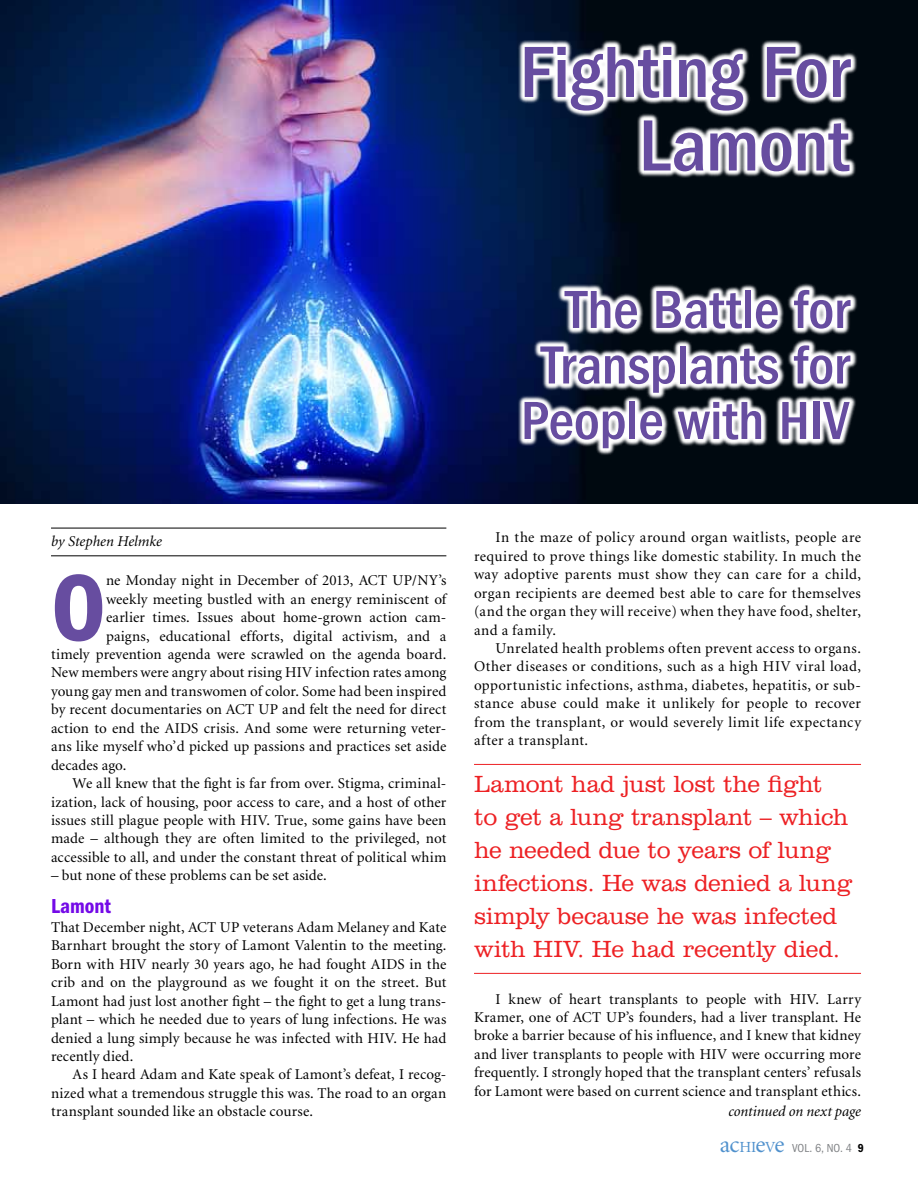
<style>
.page{position:relative;width:918px;height:1188px;background:#fff}
.page>*{position:absolute;margin:0;border:0;box-sizing:border-box;transform-origin:0 0}
.t1{font:600 condensed 97.95px "Franklin Gothic";color:#674da0}
.t2{font:500 condensed 75px/73.5px "Franklin Gothic";letter-spacing:-.01em;color:#674da0;text-align:right}
.t3{font:500 condensed 55.5px/55.5px "Franklin Gothic";letter-spacing:-.005em;color:#674da0;text-align:right}
.t4{font:300 24px/33px "Clarendon BT";letter-spacing:-.01em;color:#ed2124}
.t5{font:600 condensed 21px "Franklin Gothic";color:#740ae7}
.t6{font:15px/18.5px "Minion";letter-spacing:.01em;color:#000;text-align:justify}
.t7{font:italic 15px "Minion";color:#000}
.t8{font:condensed 12px "Franklin Gothic";color:#808285}
.s1{font-family:"Minion";font-stretch:normal;font-size:24px;color:#5091cd}
.s2{font-family:"Minion";font-stretch:normal;font-size:15.45px;color:#5091cd}
.s3{font-weight:600;color:#000}
</style>
<div class="page">
<img style="left:0;top:0;width:918px;height:503px">
<hr style="left:51px;top:528px;width:395px;height:1px;background:#000">
<hr style="left:51px;top:555px;width:395px;height:1px;background:#000">
<hr style="left:474px;top:764px;width:387px;height:1px;background:#ed2124">
<hr style="left:474px;top:973px;width:387px;height:1px;background:#ed2124">
<svg style="left:518px;top:40px;width:340px;height:415px"></svg>
<h2 class="t2" style="left:520px;top:36px;width:331px">Fighting For<br>Lamont</h2>
<h3 class="t3" style="left:521px;top:282px;width:330px">The Battle for<br>Transplants for<br>People with HIV</h3>
<p class="t7" style="left:51px;top:534px;width:112px">by Stephen Helmke</p>
<h1 class="t1" style="left:51px;top:552px;width:57px">O</h1>
<p class="t6" style="left:106px;top:572px;width:342px">ne Monday night in December of 2013, ACT UP/NY’s</p>
<p class="t6" style="left:106px;top:590px;width:342px">weekly meeting bustled with an energy reminiscent of</p>
<p class="t6" style="left:106px;top:609px;width:342px">earlier times. Issues about home-grown action cam-</p>
<p class="t6" style="left:106px;top:627px;width:342px">paigns, educational efforts, digital activism, and a</p>
<p class="t6" style="left:51px;top:646px;width:397px">timely prevention agenda were scrawled on the agenda board.</p>
<p class="t6" style="left:51px;top:664px;width:397px">New members were angry about rising HIV infection rates among</p>
<p class="t6" style="left:51px;top:682px;width:397px">young gay men and transwomen of color. Some had been inspired</p>
<p class="t6" style="left:51px;top:701px;width:397px">by recent documentaries on ACT UP and felt the need for direct</p>
<p class="t6" style="left:51px;top:719px;width:397px">action to end the AIDS crisis. And some were returning veter-</p>
<p class="t6" style="left:51px;top:738px;width:397px">ans like myself who’d picked up passions and practices set aside</p>
<p class="t6" style="left:51px;top:756px;width:77px">decades ago.</p>
<p class="t6" style="left:73px;top:775px;width:375px">We all knew that the fight is far from over. Stigma, criminal-</p>
<p class="t6" style="left:51px;top:793px;width:397px">ization, lack of housing, poor access to care, and a host of other</p>
<p class="t6" style="left:51px;top:812px;width:397px">issues still plague people with HIV. True, some gains have been</p>
<p class="t6" style="left:51px;top:830px;width:397px">made – although they are often limited to the privileged, not</p>
<p class="t6" style="left:51px;top:848px;width:397px">accessible to all, and under the constant threat of political whim</p>
<p class="t6" style="left:51px;top:867px;width:277px">– but none of these problems can be set aside.</p>
<h3 class="t5" style="left:51px;top:894px;width:61px">Lamont</h3>
<p class="t6" style="left:51px;top:918px;width:397px">That December night, ACT UP veterans Adam Melaney and Kate Barnhart brought the story of Lamont Valentin to the meeting.<br>Born with HIV nearly 30 years ago, he had fought AIDS in the crib and on the playground as we fought it on the street. But Lamont had just lost another fight – the fight to get a lung trans&shy;plant – which he needed due to years of lung infections. He was denied a lung simply because he was infected with HIV. He had recently died.</p>
<p class="t6" style="left:51px;top:1066px;width:397px;text-indent:22px">As I heard Adam and Kate speak of Lamont’s defeat, I recog&shy;nized what a tremendous struggle this was. The road to an organ transplant sounded like an obstacle course.</p>
<p class="t6" style="left:474px;top:529px;width:389px;text-indent:22px">In the maze of policy around organ waitlists, people are required to prove things like domestic stability. In much the way adoptive parents must show they can care for a child, organ recipients are deemed best able to care for themselves (and the organ they will receive) when they have food, shelter, and a family.</p>
<p class="t6" style="left:474px;top:640px;width:389px;text-indent:22px">Unrelated health problems often prevent access to organs.<br>Other diseases or conditions, such as a high HIV viral load, opportunistic infections, asthma, diabetes, hepatitis, or sub&shy;stance abuse could make it unlikely for people to recover from the transplant, or would severely limit life expectancy after a transplant.</p>
<h3 class="t4" style="left:474px;top:767px;width:380px">Lamont had just lost the fight<br>to get a lung transplant – which he needed due to years of lung infections. He was denied a lung simply because he was infected with HIV. He had recently died.</h3>
<p class="t6" style="left:474px;top:990px;width:389px;text-indent:22px">I knew of heart transplants to people with HIV. Larry Kramer, one of ACT UP’s founders, had a liver transplant. He broke a barrier because of his influence, and I knew that kidney and liver transplants to people with HIV were occurring more frequently. I strongly hoped that the transplant centers’ refusals for Lamont were based on current science and transplant ethics.</p>
<p class="t7" style="left:728px;top:1103px;width:134px">continued on next page</p>
<p class="t8" style="left:720px;top:1141px;width:146px"><span class="s1">ac</span><span class="s2">HI</span><span class="s1">e</span><span class="s2">V</span><span class="s1">e</span> VOL. 6, NO. 4 <span class="s3">9</span></p>
</div>
